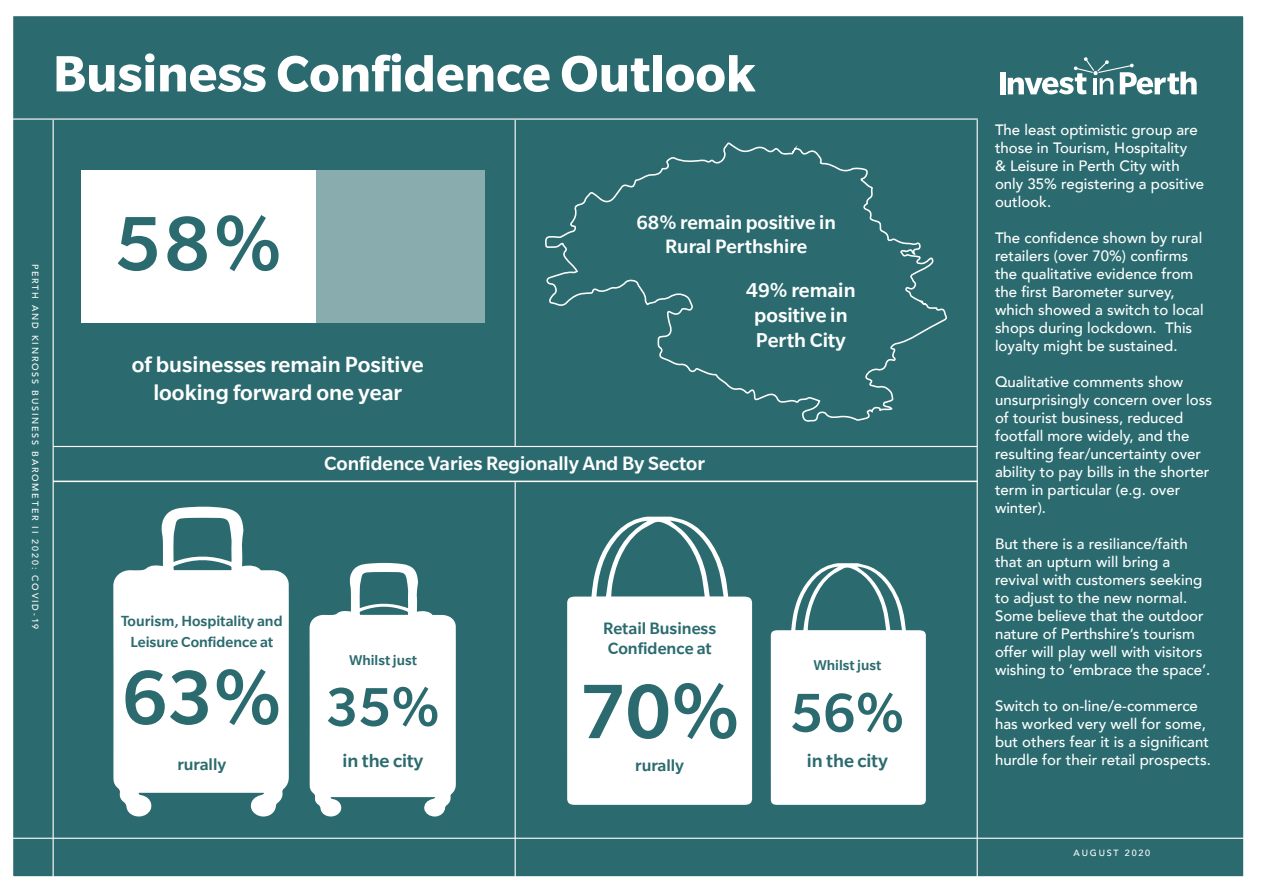
<style>
.page{position:relative;width:1263px;height:893px;background:#fff}
.page>*{position:absolute;margin:0;border:0;box-sizing:border-box;transform-origin:0 0}
.t1{font:500 84px "Slate Pro";color:#2b6b6f}
.t2{font:500 83.85px "Slate Pro";color:#2b6b6f}
.t3{font:500 83.7px "Slate Pro";color:#2b6b6f}
.t4{font:500 59.7px "Slate Pro";color:#2b6b6f}
.t5{font:500 59.55px "Slate Pro";color:#2b6b6f}
.t6{font:700 55.5px "Slate Pro";color:#fff}
.t7{font:500 23.7px/27.5px "Slate Pro";color:#fff;text-align:center}
.t8{font:500 21.75px/25px "Slate Pro";color:#fff;text-align:center}
.t9{font:500 20.85px "Slate Pro";color:#fff}
.t10{font:500 19.95px "Slate Pro";color:#2b6b6f}
.t11{font:500 17.85px/20.5px "Slate Pro";color:#2b6b6f}
.t12{font:500 15.9px/20.5px "Slate Pro";color:#2b6b6f;text-align:center}
.t13{font:500 15.3px "Slate Pro";color:#2b6b6f}
.t14{font:500 15px/18px "Avenir";color:#fff}
.t15{font:500 9px "Avenir";letter-spacing:.2em;color:#fff}
</style>
<div class="page">
<div style="left:13px;top:16px;width:1231px;height:861px;background:#2b6b6f"></div>
<hr style="left:0;top:838px;width:1263px;height:1px;background:#fff">
<hr style="left:0;top:118px;width:978px;height:2px;background:#fff">
<hr style="left:53px;top:120px;width:1px;height:773px;background:#fff">
<hr style="left:515px;top:482px;width:1px;height:411px;background:#fff">
<hr style="left:515px;top:120px;width:1px;height:326px;background:#fff">
<hr style="left:977px;top:120px;width:1px;height:773px;background:#fff">
<hr style="left:53px;top:446px;width:924px;height:1px;background:#fff">
<div style="left:82px;top:170px;width:403px;height:153px;background:#89adaf"></div>
<div style="left:82px;top:170px;width:234px;height:153px;background:#fff"></div>
<div style="left:545px;top:142px;width:403px;height:281px;background:#2b6b6f"></div>
<hr style="left:53px;top:481px;width:925px;height:1px;background:#fff">
<svg style="left:567px;top:517px;width:185px;height:288px"></svg>
<svg style="left:771px;top:563px;width:155px;height:242px"></svg>
<svg style="left:113px;top:506px;width:176px;height:313px"></svg>
<svg style="left:310px;top:562px;width:146px;height:257px"></svg>
<p class="t6" style="left:53px;top:43px;width:704px">Business Confidence Outlook</p>
<p class="t15" style="left:43px;top:264px;width:367px;rotate:90deg">PERTH AND KINROSS BUSINESS BAROMETER II 2020: COVID-19</p>
<p class="t2" style="left:115px;top:192px;width:168px">58%</p>
<p class="t7" style="left:132px;top:350px;width:293px">of businesses remain Positive looking forward one year</p>
<p class="t9" style="left:636px;top:209px;width:201px">68% remain positive in</p>
<p class="t9" style="left:665px;top:233px;width:143px">Rural Perthshire</p>
<p class="t8" style="left:746px;top:277px;width:111px">49% remain positive in</p>
<p class="t8" style="left:756px;top:327px;width:92px">Perth City</p>
<p class="t9" style="left:324px;top:451px;width:383px">Confidence Varies Regionally And By Sector</p>
<p class="t12" style="left:121px;top:610px;width:163px">Tourism, Hospitality and<br>Leisure Confidence at</p>
<p class="t3" style="left:122px;top:646px;width:162px">63%</p>
<p class="t11" style="left:603px;top:617px;width:115px">Retail Business<br>Confidence at</p>
<p class="t13" style="left:349px;top:650px;width:69px">Whilst just</p>
<p class="t13" style="left:813px;top:656px;width:69px">Whilst just</p>
<p class="t5" style="left:326px;top:670px;width:115px">35%</p>
<p class="t1" style="left:579px;top:660px;width:162px">70%</p>
<p class="t4" style="left:790px;top:676px;width:116px">56%</p>
<p class="t11" style="left:177px;top:753px;width:50px">rurally</p>
<p class="t10" style="left:342px;top:748px;width:82px">in the city</p>
<p class="t11" style="left:635px;top:755px;width:51px">rurally</p>
<p class="t10" style="left:807px;top:749px;width:83px">in the city</p>
<p class="t14" style="left:995px;top:120px;width:211px">The least optimistic group are those in Tourism, Hospitality<br>&amp; Leisure in Perth City with only 35% registering a positive outlook.</p>
<p class="t14" style="left:995px;top:228px;width:210px">The confidence shown by rural retailers (over 70%) confirms the qualitative evidence from the first Barometer survey, which showed a switch to local shops during lockdown. This loyalty might be sustained.</p>
<p class="t14" style="left:995px;top:372px;width:218px">Qualitative comments show unsurprisingly concern over loss of tourist business, reduced footfall more widely, and the resulting fear/uncertainty over ability to pay bills in the shorter term in particular (e.g. over winter).</p>
<p class="t14" style="left:995px;top:534px;width:217px">But there is a resiliance/faith that an upturn will bring a revival with customers seeking to adjust to the new normal.<br>Some believe that the outdoor nature of Perthshire’s tourism offer will play well with visitors wishing to ‘embrace the space’.</p>
<p class="t14" style="left:995px;top:696px;width:217px">Switch to on-line/e-commerce has worked very well for some, but others fear it is a significant hurdle for their retail prospects.</p>
<p class="t15" style="left:1073px;top:845px;width:78px">AUGUST 2020</p>
</div>
